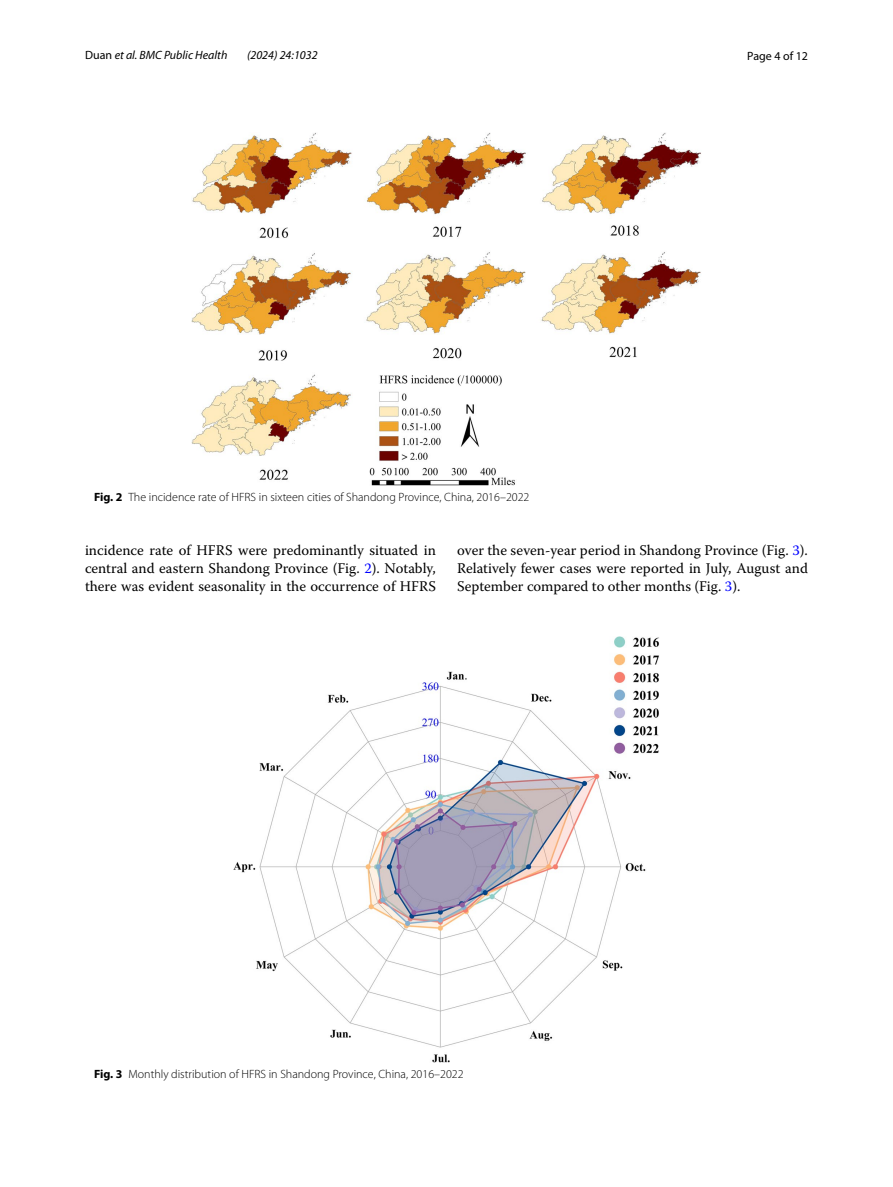
<style>
.page{position:relative;width:893px;height:1187px;background:#fff}
.page>*{position:absolute;margin:0;border:0;box-sizing:border-box;transform-origin:0 0}
.t1{font:14.7px/18px "Warnock Pro";color:#000;text-align:justify}
.t2{font:300 12px "Myriad Pro";color:#000}
.t3{font:italic 12px "Myriad Pro";color:#000}
.t4{font:12px "Myriad Pro";color:#000}
.s1{font-style:normal}
.s2{font-weight:700}
.s3{color:#00f}
</style>
<div class="page">
<img style="left:191px;top:133px;width:510px;height:352px">
<img style="left:234px;top:637px;width:425px;height:425px">
<p class="t3" style="left:85px;top:48px;width:144px"><span class="s1">Duan</span> et al. BMC Public Health</p>
<p class="t3" style="left:247px;top:48px;width:72px">(2024) 24:1032</p>
<p class="t4" style="left:747px;top:48px;width:62px">Page 4 of 12</p>
<p class="t2" style="left:94px;top:490px;width:437px"><span class="s2">Fig. 2</span> The incidence rate of HFRS in sixteen cities of Shandong Province, China, 2016–2022</p>
<p class="t1" style="left:85px;top:541px;width:352px">incidence rate of HFRS were predominantly situated in central and eastern Shandong Province (Fig. <span class="s3">2</span>). Notably, there was evident seasonality in the occurrence of HFRS</p>
<p class="t1" style="left:457px;top:541px;width:352px">over the seven-year period in Shandong Province (Fig. <span class="s3">3</span>).<br>Relatively fewer cases were reported in July, August and September compared to other months (Fig. <span class="s3">3</span>).</p>
<p class="t2" style="left:94px;top:1066px;width:371px"><span class="s2">Fig. 3</span> Monthly distribution of HFRS in Shandong Province, China, 2016–2022</p>
</div>
